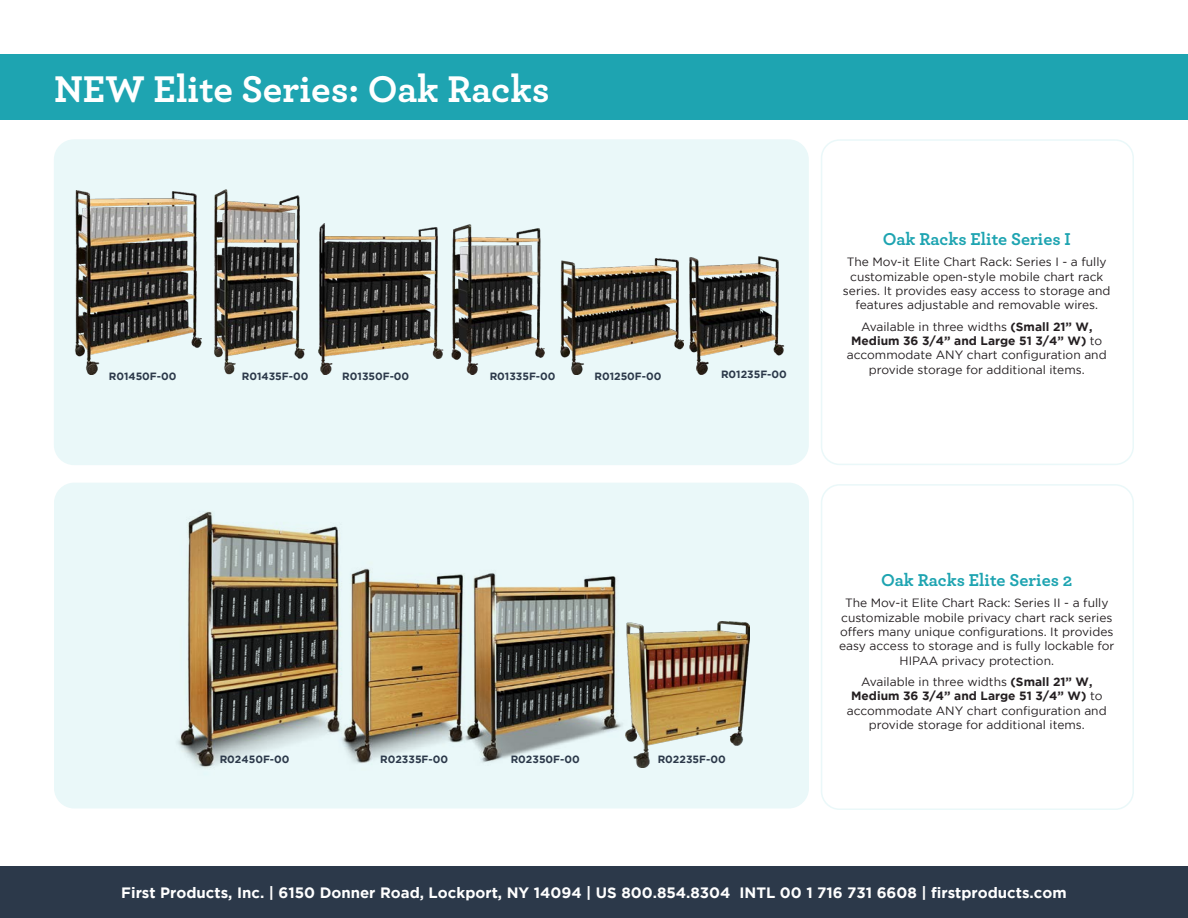
<style>
.page{position:relative;width:1188px;height:918px;background:#fff}
.page>*{position:absolute;margin:0;border:0;box-sizing:border-box;transform-origin:0 0}
.t1{font:700 39px "Archer";color:#fff}
.t2{font:700 18px "Archer";color:#1ea4b1}
.t3{font:700 15px "Gotham";color:#fff}
.t4{font:12px/14.4px "Gotham";color:#241f21;text-align:center}
.t5{font:700 10.5px "Gotham";color:#2c394a}
.s1{font-weight:700}
</style>
<div class="page">
<div style="left:0;top:54px;width:1188px;height:65px;background:#1ea4b1"></div>
<div style="left:54px;top:139px;width:755px;height:326px;background:#eaf8f9;border-radius:20px"></div>
<div style="left:54px;top:483px;width:755px;height:325px;background:#eaf8f9;border-radius:20px"></div>
<div style="left:821px;top:484px;width:313px;height:326px;border:2px solid #eaf8f9;border-radius:18px"></div>
<div style="left:821px;top:139px;width:313px;height:326px;border:2px solid #eaf8f9;border-radius:18px"></div>
<img style="left:637px;top:621px;width:112px;height:146px">
<img style="left:396px;top:581px;width:38px;height:172px">
<img style="left:434px;top:573px;width:224px;height:192px">
<img style="left:178px;top:511px;width:218px;height:257px">
<img style="left:689px;top:257px;width:95px;height:117px">
<img style="left:560px;top:259px;width:123px;height:115px">
<img style="left:451px;top:224px;width:93px;height:150px">
<img style="left:318px;top:224px;width:126px;height:150px">
<img style="left:214px;top:190px;width:91px;height:184px">
<img style="left:75px;top:190px;width:126px;height:184px">
<div style="left:0;top:866px;width:1188px;height:52px;background:#2c394a"></div>
<p class="t1" style="left:54px;top:59px;width:497px">NEW Elite Series: Oak Racks</p>
<p class="t5" style="left:109px;top:370px;width:69px">R01450F-00</p>
<p class="t5" style="left:242px;top:370px;width:68px">R01435F-00</p>
<p class="t5" style="left:342px;top:370px;width:68px">R01350F-00</p>
<p class="t5" style="left:490px;top:370px;width:67px">R01335F-00</p>
<p class="t5" style="left:594px;top:370px;width:69px">R01250F-00</p>
<p class="t5" style="left:721px;top:368px;width:67px">R01235F-00</p>
<p class="t2" style="left:883px;top:225px;width:190px">Oak Racks Elite Series I</p>
<p class="t4" style="left:843px;top:255px;width:269px">The Mov-it Elite Chart Rack: Series I - a fully customizable open-style mobile chart rack series. It provides easy access to storage and features adjustable and removable wires.</p>
<p class="t4" style="left:847px;top:319px;width:261px">Available in three widths <span class="s1">(Small 21” W, Medium 36 3/4” and Large 51 3/4” W)</span> to accommodate ANY chart configuration and provide storage for additional items.</p>
<p class="t5" style="left:220px;top:753px;width:71px">R02450F-00</p>
<p class="t5" style="left:380px;top:753px;width:69px">R02335F-00</p>
<p class="t5" style="left:511px;top:753px;width:71px">R02350F-00</p>
<p class="t5" style="left:658px;top:753px;width:69px">R02235F-00</p>
<p class="t2" style="left:881px;top:566px;width:193px">Oak Racks Elite Series 2</p>
<p class="t4" style="left:839px;top:595px;width:277px">The Mov-it Elite Chart Rack: Series II - a fully customizable mobile privacy chart rack series offers many unique configurations. It provides easy access to storage and is fully lockable for HIPAA privacy protection.</p>
<p class="t4" style="left:847px;top:674px;width:261px">Available in three widths <span class="s1">(Small 21” W, Medium 36 3/4” and Large 51 3/4” W)</span> to accommodate ANY chart configuration and provide storage for additional items.</p>
<p class="t3" style="left:121px;top:884px;width:947px">First Products, Inc. | 6150 Donner Road, Lockport, NY 14094 | US 800.854.8304 INTL 00 1 716 731 6608 | firstproducts.com</p>
</div>
